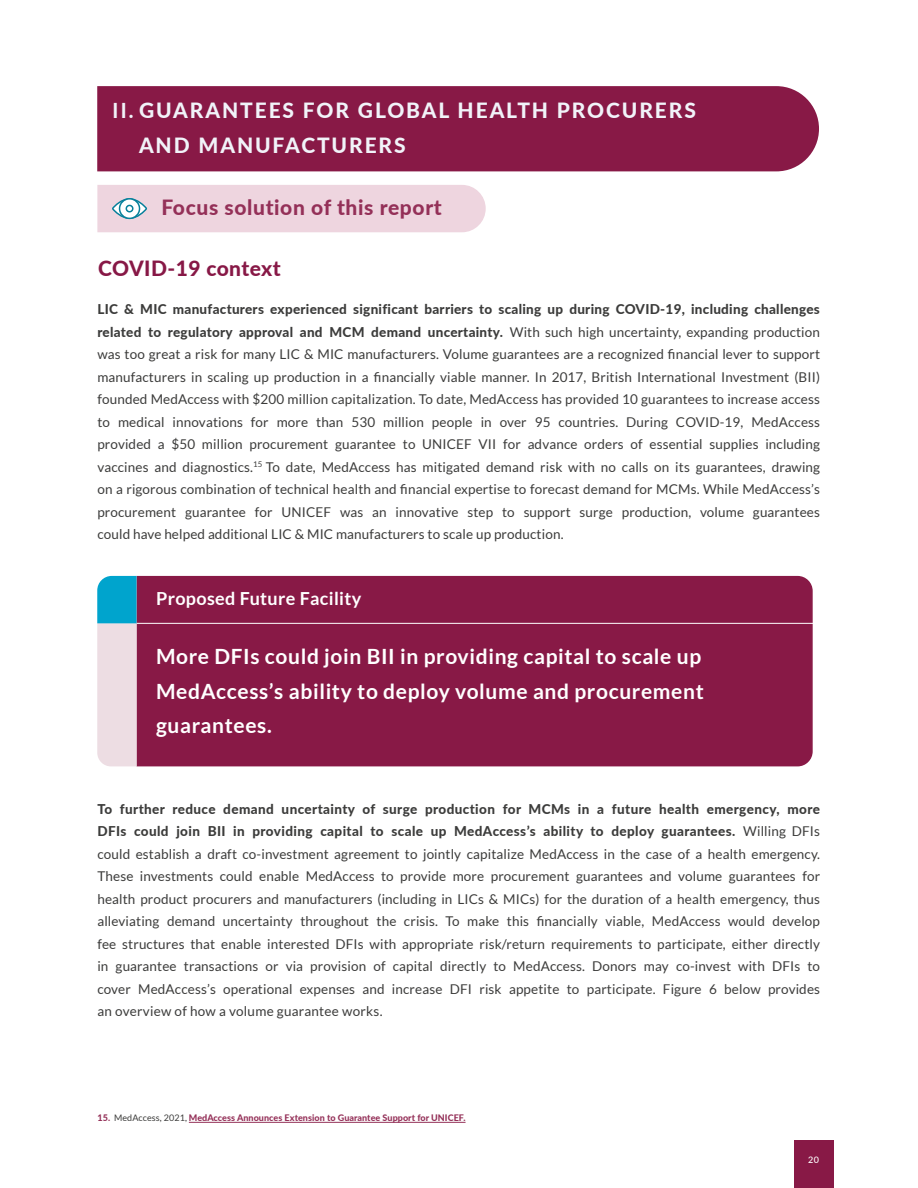
<style>
.page{position:relative;width:918px;height:1188px;background:#fff}
.page>*{position:absolute;margin:0;border:0;box-sizing:border-box;transform-origin:0 0}
.t1{font:700 21px/34.5px "Lato";letter-spacing:.03em;color:#fff}
.t2{font:800 21px/34.5px "Lato";letter-spacing:.09em;color:#f1f3f9}
.Subtitle{font:800 21px "Lato";letter-spacing:.03em;color:#943058}
.t3{font:800 21px "Lato";letter-spacing:.015em;color:#871846}
.t4{font:700 18px "Lato";letter-spacing:.02em;color:#fff}
.t5{font:13.5px/22.5px "Lato";letter-spacing:.01em;color:#3c3c3b;text-align:justify}
.t6{font:800 9px "Lato";letter-spacing:.005em;color:#943058}
.t7{font:500 9px "Lato";color:#fff}
.s1{font-weight:700}
.s2{font-weight:800}
.s3{font-weight:400;color:#3c3c3b}
</style>
<div class="page">
<div style="left:97px;top:86px;width:722px;height:85px;background:#881946"></div>
<div style="left:97px;top:185px;width:389px;height:48px;background:#eed5df"></div>
<svg style="left:120px;top:199px;width:20px;height:19px"></svg>
<div style="left:119px;top:198px;width:21px;height:21px;border:2px solid #06809b;border-radius:50%"></div>
<div style="left:126px;top:205px;width:7px;height:7px;background:#fff;border-radius:50%"></div>
<div style="left:126px;top:205px;width:8px;height:7px;border:2px solid #06809b;border-radius:50%"></div>
<div style="left:794px;top:1140px;width:39px;height:48px;background:#881946"></div>
<hr style="left:189px;top:1122px;width:277px;height:1px;background:#943058">
<div style="left:136px;top:575px;width:677px;height:192px;background:#881946"></div>
<hr style="left:137px;top:623px;width:781px;height:1px;background:#fff">
<svg style="left:97px;top:576px;width:40px;height:190px;background:#b4cfdd"></svg>
<p class="t2" style="left:139px;top:92px;width:558px;text-indent:-27px"><span class="s1">II.</span> GUARANTEES FOR GLOBAL HEALTH PROCURERS<br>AND MANUFACTURERS</p>
<p class="Subtitle" style="left:161px;top:192px;width:282px">Focus solution of this report</p>
<p class="t3" style="left:98px;top:252px;width:184px">COVID-19 context</p>
<p class="t5" style="left:97px;top:298px;width:724px"><span class="s2">LIC &amp; MIC manufacturers experienced significant barriers to scaling up during COVID-19, including challenges related to regulatory approval and MCM demand uncertainty.</span> With such high uncertainty, expanding production was too great a risk for many LIC &amp; MIC manufacturers. Volume guarantees are a recognized financial lever to support manufacturers in scaling up production in a financially viable manner. In 2017, British International Investment (BII) founded MedAccess with $200 million capitalization. To date, MedAccess has provided 10 guarantees to increase access</p>
<p class="t5" style="left:97px;top:410px;width:724px">to medical innovations for more than 530 million people in over 95 countries. During COVID-19, MedAccess provided a $50 million procurement guarantee to UNICEF VII for advance orders of essential supplies including</p>
<p class="t5" style="left:97px;top:455px;width:724px">vaccines and diagnostics.<sup>15</sup> To date, MedAccess has mitigated demand risk with no calls on its guarantees, drawing</p>
<p class="t5" style="left:97px;top:478px;width:724px">on a rigorous combination of technical health and financial expertise to forecast demand for MCMs. While MedAccess’s</p>
<p class="t5" style="left:97px;top:500px;width:724px">procurement guarantee for UNICEF was an innovative step to support surge production, volume guarantees</p>
<p class="t5" style="left:97px;top:523px;width:468px">could have helped additional LIC &amp; MIC manufacturers to scale up production.</p>
<p class="t4" style="left:156px;top:589px;width:207px">Proposed Future Facility</p>
<p class="t1" style="left:156px;top:639px;width:549px">More DFIs could join BII in providing capital to scale up<br>MedAccess’s ability to deploy volume and procurement guarantees.</p>
<p class="t5" style="left:97px;top:798px;width:724px"><span class="s2">To further reduce demand uncertainty of surge production for MCMs in a future health emergency, more DFIs could join BII in providing capital to scale up MedAccess’s ability to deploy guarantees.</span> Willing DFIs could establish a draft co-investment agreement to jointly capitalize MedAccess in the case of a health emergency.<br>These investments could enable MedAccess to provide more procurement guarantees and volume guarantees for health product procurers and manufacturers (including in LICs &amp; MICs) for the duration of a health emergency, thus alleviating demand uncertainty throughout the crisis. To make this financially viable, MedAccess would develop fee structures that enable interested DFIs with appropriate risk/return requirements to participate, either directly in guarantee transactions or via provision of capital directly to MedAccess. Donors may co-invest with DFIs to cover MedAccess’s operational expenses and increase DFI risk appetite to participate. Figure 6 below provides</p>
<p class="t5" style="left:97px;top:1000px;width:287px">an overview of how a volume guarantee works.</p>
<p class="t6" style="left:98px;top:1111px;width:369px">15. <span class="s3">MedAccess, 2021,</span> MedAccess Announces Extension to Guarantee Support for UNICEF.</p>
<p class="t7" style="left:808px;top:1153px;width:12px">20</p>
</div>
